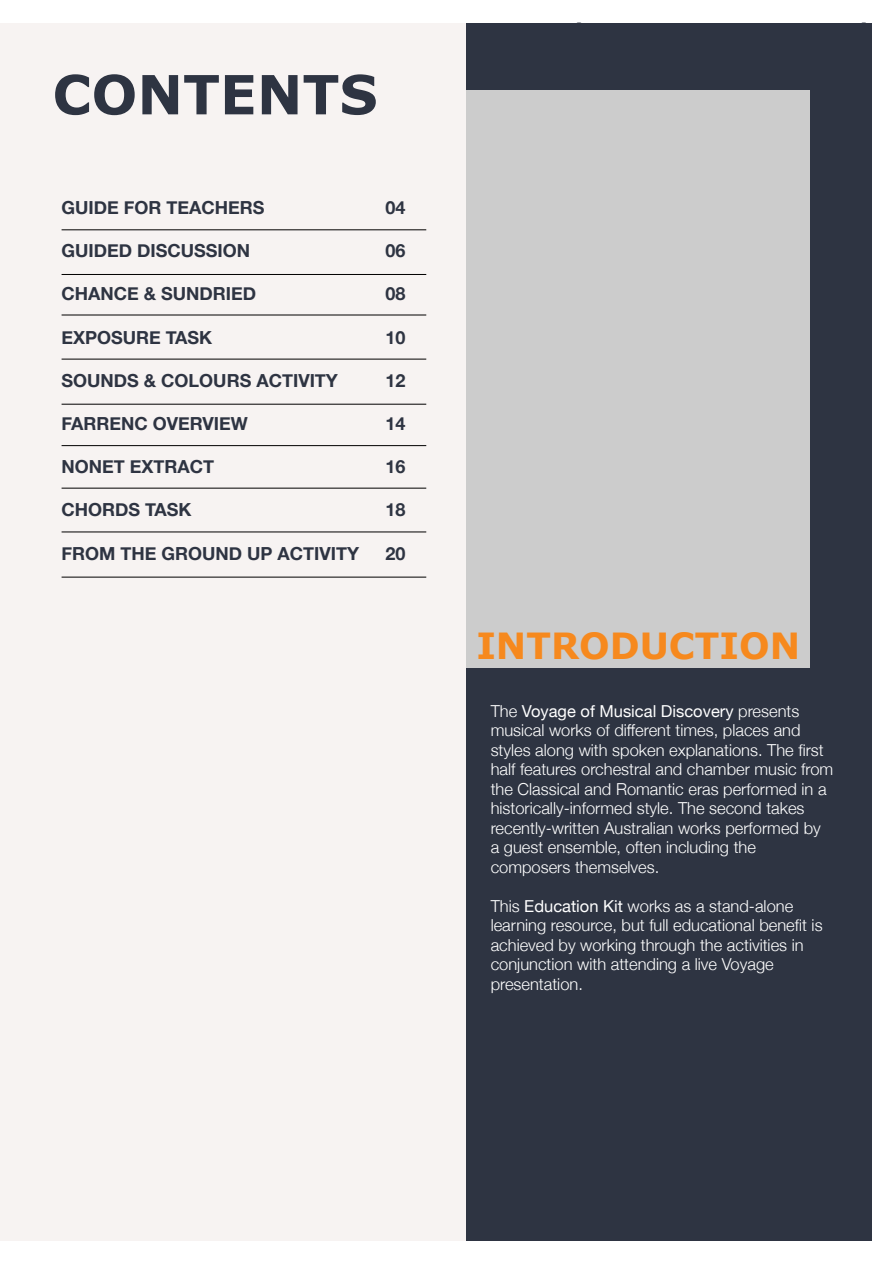
<style>
.page{position:relative;width:893px;height:1263px;background:#fff}
.page>*{position:absolute;margin:0;border:0;box-sizing:border-box;transform-origin:0 0}
.t1{font:700 54px "Verdana";color:#2e3442}
.t2{font:700 36px "Verdana";color:#f6891e}
.t3{font:700 18px "Helvetica Neue";color:#2e3442}
.t4{font:300 16.5px/19.5px "Helvetica Neue";color:#fff}
.s1{font-weight:400}
</style>
<div class="page">
<div style="left:0;top:23px;width:872px;height:1218px;background:#f7f3f2"></div>
<div style="left:466px;top:23px;width:406px;height:1217px;background:#2e3442"></div>
<div style="left:466px;top:90px;width:343px;height:578px;background:#ccc"></div>
<hr style="left:62px;top:532px;width:364px;height:1px;background:#010000">
<hr style="left:62px;top:577px;width:364px;height:1px;background:#010000">
<hr style="left:62px;top:488px;width:364px;height:1px;background:#010000">
<hr style="left:62px;top:445px;width:364px;height:1px;background:#010000">
<hr style="left:62px;top:274px;width:364px;height:1px;background:#010000">
<hr style="left:62px;top:315px;width:364px;height:1px;background:#010000">
<hr style="left:62px;top:359px;width:364px;height:1px;background:#010000">
<hr style="left:62px;top:404px;width:364px;height:1px;background:#010000">
<hr style="left:62px;top:229px;width:364px;height:1px;background:#010000">
<h1 class="t1" style="left:52px;top:73px;width:327px">CONTENTS</h1>
<p class="t3" style="left:62px;top:196px;width:205px">GUIDE FOR TEACHERS</p>
<p class="t3" style="left:386px;top:196px;width:22px">04</p>
<p class="t3" style="left:62px;top:240px;width:190px">GUIDED DISCUSSION</p>
<p class="t3" style="left:386px;top:240px;width:22px">06</p>
<p class="t3" style="left:62px;top:283px;width:196px">CHANCE &amp; SUNDRIED</p>
<p class="t3" style="left:386px;top:283px;width:22px">08</p>
<p class="t3" style="left:62px;top:326px;width:152px">EXPOSURE TASK</p>
<p class="t3" style="left:386px;top:326px;width:22px">10</p>
<p class="t3" style="left:62px;top:369px;width:278px">SOUNDS &amp; COLOURS ACTIVITY</p>
<p class="t3" style="left:386px;top:369px;width:22px">12</p>
<p class="t3" style="left:62px;top:412px;width:188px">FARRENC OVERVIEW</p>
<p class="t3" style="left:386px;top:412px;width:22px">14</p>
<p class="t3" style="left:62px;top:456px;width:154px">NONET EXTRACT</p>
<p class="t3" style="left:386px;top:456px;width:22px">16</p>
<p class="t3" style="left:62px;top:499px;width:132px">CHORDS TASK</p>
<p class="t3" style="left:386px;top:499px;width:22px">18</p>
<p class="t3" style="left:62px;top:542px;width:299px">FROM THE GROUND UP ACTIVITY</p>
<p class="t3" style="left:386px;top:542px;width:22px">20</p>
<h2 class="t2" style="left:476px;top:631px;width:325px">INTRODUCTION</h2>
<p class="t4" style="left:491px;top:701px;width:344px">The <span class="s1">Voyage of Musical Discovery</span> presents musical works of different times, places and styles along with spoken explanations. The first half features orchestral and chamber music from the Classical and Romantic eras performed in a historically-informed style. The second takes recently-written Australian works performed by a guest ensemble, often including the composers themselves.</p>
<p class="t4" style="left:491px;top:896px;width:333px">This <span class="s1">Education Kit</span> works as a stand-alone learning resource, but full educational benefit is achieved by working through the activities in conjunction with attending a live Voyage presentation.</p>
</div>
